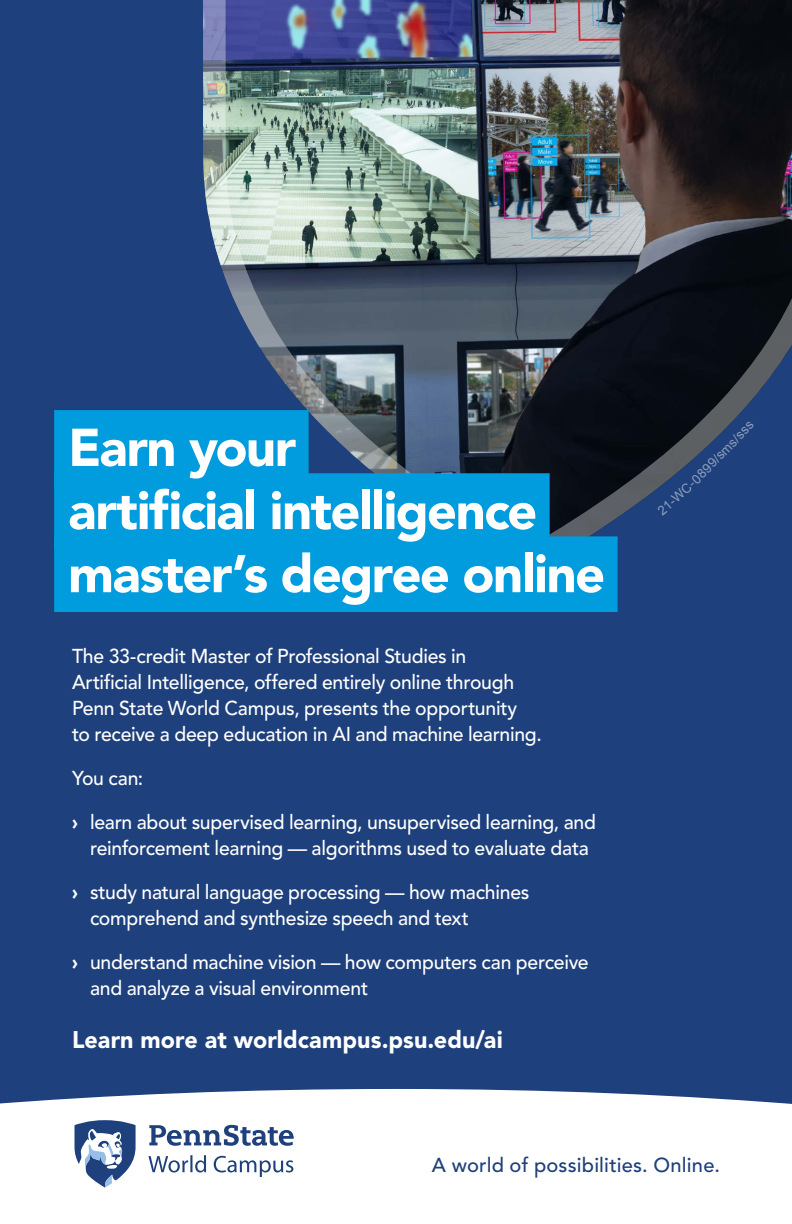
<style>
.page{position:relative;width:792px;height:1224px;background:#1e407c}
.page>*{position:absolute;margin:0;border:0;box-sizing:border-box;transform-origin:0 0}
.t1{font:900 52.6px/63.2px "Avenir LT Std";letter-spacing:-.03em;color:#fff}
.t2{font:900 24px "Avenir LT Std";letter-spacing:.005em;color:#fff}
.t3{font:500 20.2px "Avenir LT Std";letter-spacing:.01em;color:#1e407c}
.t4{font:500 20px/26px "Avenir LT Std";letter-spacing:-.015em;color:#fff}
.t5{font:13px "Arial";color:#fff}
.s1{font-weight:900}
</style>
<div class="page">
<div style="left:0;top:1089px;width:792px;height:135px;background:#fff"></div>
<img style="left:203px;top:0;width:589px;height:536px">
<div style="left:54px;top:410px;width:255px;height:76px;background:#009cde"></div>
<div style="left:54px;top:473px;width:496px;height:76px;background:#009cde"></div>
<div style="left:54px;top:536px;width:564px;height:76px;background:#009cde"></div>
<svg style="left:72px;top:1118px;width:66px;height:73px"></svg>
<svg style="left:148px;top:1125px;width:146px;height:52px"></svg>
<svg style="left:657px;top:457px;width:61px;height:58px"></svg>
<p class="t5" style="left:729px;top:434px;width:25px;rotate:-47deg">/sss</p>
<h1 class="t1" style="left:68px;top:416px;width:539px">Earn your<br>artificial intelligence master’s degree online</h1>
<p class="t5" style="left:709px;top:454px;width:29px;rotate:-46deg">/sms</p>
<p class="t4" style="left:72px;top:643px;width:471px">The 33-credit Master of Professional Studies in<br>Artificial Intelligence, offered entirely online through Penn State World Campus, presents the opportunity<br>to receive a deep education in AI and machine learning.</p>
<p class="t4" style="left:72px;top:765px;width:73px">You can:</p>
<p class="t4" style="left:72px;top:809px;width:525px;text-align:center"><span class="s1">›</span> learn about supervised learning, unsupervised learning, and reinforcement learning — algorithms used to evaluate data</p>
<p class="t4" style="left:90px;top:879px;width:441px;text-indent:-18px"><span class="s1">›</span> study natural language processing — how machines comprehend and synthesize speech and text</p>
<p class="t4" style="left:90px;top:949px;width:500px;text-indent:-18px"><span class="s1">›</span> understand machine vision — how computers can perceive and analyze a visual environment</p>
<p class="t2" style="left:72px;top:1025px;width:432px">Learn more at worldcampus.psu.edu/ai</p>
<p class="t3" style="left:432px;top:1153px;width:290px">A world of possibilities. Online.</p>
</div>
